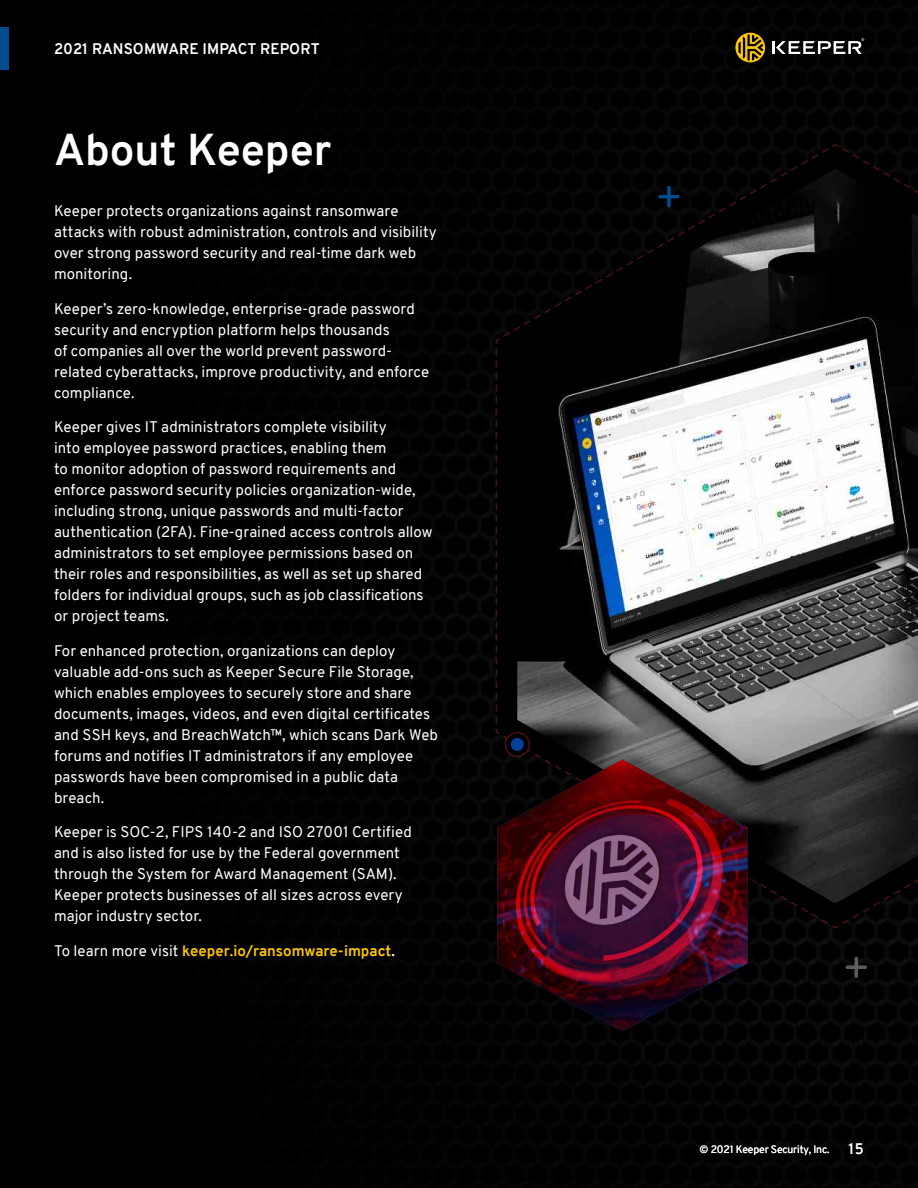
<style>
.page{position:relative;width:918px;height:1188px;background:#fff}
.page>*{position:absolute;margin:0;border:0;box-sizing:border-box;transform-origin:0 0}
.t1{font:700 43.5px "Overpass";color:#fff}
.t2{font:15px/21px "Overpass";letter-spacing:.005em;color:#fff}
.t3{font:700 15px "Overpass";color:#ffc700}
.t4{font:700 15px "Overpass";color:#fff}
.t5{font:10.5px "Overpass";letter-spacing:-.015em;color:#fff}
.s1{font-weight:400;color:#fff}
.s2{color:#fff}
</style>
<div class="page">
<img style="left:828px;top:0;width:90px;height:1188px">
<div style="left:0;top:0;width:828px;height:1188px;background:#000"></div>
<svg style="left:735px;top:33px;width:30px;height:29px"></svg>
<svg style="left:773px;top:38px;width:91px;height:16px"></svg>
<div style="left:0;top:28px;width:8px;height:42px;background:#054b91"></div>
<svg style="left:495px;top:143px;width:423px;height:786px"></svg>
<img style="left:517px;top:169px;width:401px;height:734px">
<div style="left:499px;top:747px;width:266px;height:286px;background:#000;opacity:.32"></div>
<img style="left:497px;top:760px;width:250px;height:271px">
<svg style="left:846px;top:957px;width:21px;height:21px"></svg>
<svg style="left:658px;top:186px;width:22px;height:21px"></svg>
<div style="left:505px;top:733px;width:24px;height:23px;background:#000;border-radius:50%"></div>
<div style="left:505px;top:732px;width:25px;height:25px;border:2px solid #491313;border-radius:50%"></div>
<div style="left:511px;top:738px;width:13px;height:13px;background:#05419a;border-radius:50%"></div>
<p class="t4" style="left:54px;top:38px;width:267px">2021 RANSOMWARE IMPACT REPORT</p>
<h1 class="t1" style="left:54px;top:119px;width:279px">About Keeper</h1>
<p class="t2" style="left:54px;top:200px;width:384px">Keeper protects organizations against ransomware attacks with robust administration, controls and visibility over strong password security and real-time dark web monitoring.</p>
<p class="t2" style="left:54px;top:298px;width:377px">Keeper’s zero-knowledge, enterprise-grade password security and encryption platform helps thousands<br>of companies all over the world prevent password&shy;related cyberattacks, improve productivity, and enforce compliance.</p>
<p class="t2" style="left:54px;top:416px;width:380px">Keeper gives IT administrators complete visibility<br>into employee password practices, enabling them<br>to monitor adoption of password requirements and enforce password security policies organization-wide, including strong, unique passwords and multi-factor authentication (2FA). Fine-grained access controls allow administrators to set employee permissions based on their roles and responsibilities, as well as set up shared folders for individual groups, such as job classifications or project teams.</p>
<p class="t2" style="left:54px;top:640px;width:386px">For enhanced protection, organizations can deploy valuable add-ons such as Keeper Secure File Storage, which enables employees to securely store and share documents, images, videos, and even digital certificates and SSH keys, and BreachWatch™, which scans Dark Web forums and notifies IT administrators if any employee passwords have been compromised in a public data breach.</p>
<p class="t2" style="left:54px;top:821px;width:359px">Keeper is SOC-2, FIPS 140-2 and ISO 27001 Certified and is also listed for use by the Federal government through the System for Award Management (SAM).<br>Keeper protects businesses of all sizes across every major industry sector.</p>
<p class="t3" style="left:54px;top:940px;width:342px"><span class="s1">To learn more visit</span> keeper.io/ransomware-impact<span class="s2">.</span></p>
<p class="t5" style="left:700px;top:1142px;width:131px">© 2021 Keeper Security, Inc.</p>
<p class="t4" style="left:849px;top:1138px;width:17px">15</p>
</div>
